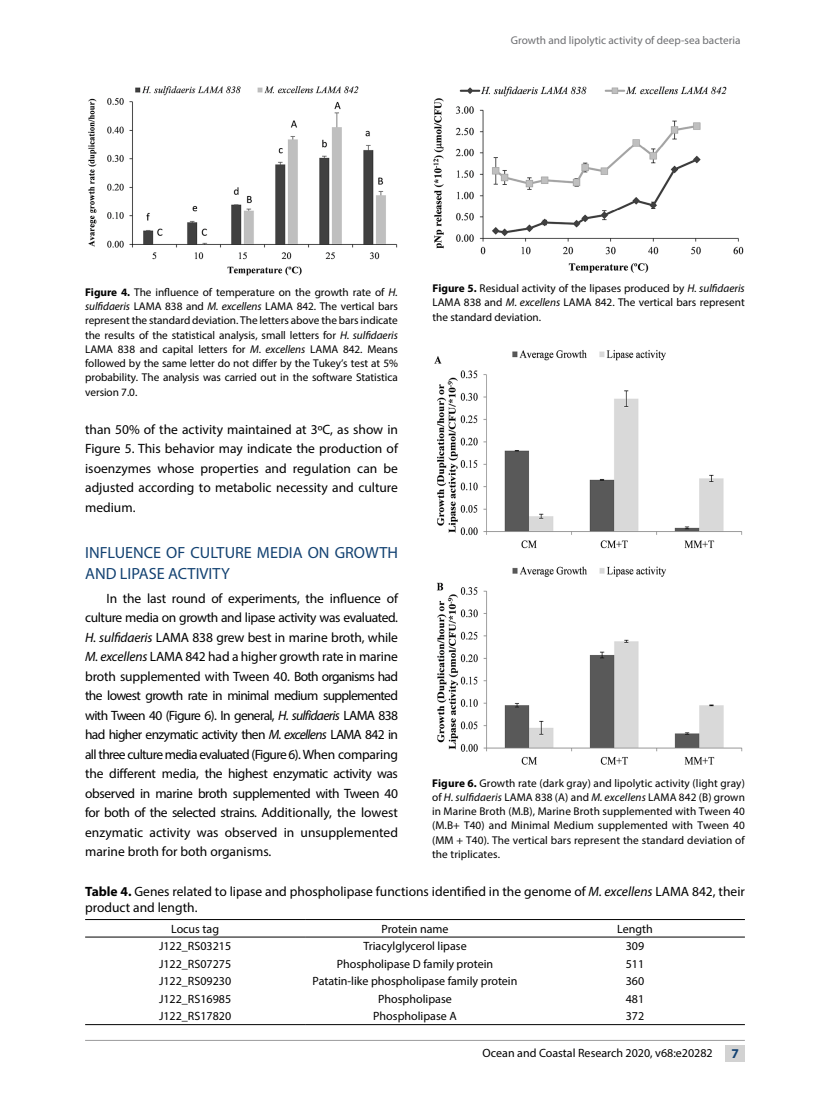
<style>
.page{position:relative;width:830px;height:1106px;background:#fff}
.page>*{position:absolute;margin:0;border:0;box-sizing:border-box;transform-origin:0 0}
.t1{font:16.2px/21px "Myriad Pro";color:#134272}
.t2{font:13.5px/19.5px "Myriad Pro";color:#000;text-align:justify}
.t3{font:700 13.5px "Myriad Pro";color:#134272}
.t4{font:12px "Myriad Pro";color:#000}
.t5{font:11.25px/14.2px "Myriad Pro";color:#000;text-align:justify}
.t6{font:11.25px "Myriad Pro";color:#6d6e71}
.s1{font-weight:700}
.s2{font-style:italic}
</style>
<div class="page">
<hr style="left:85px;top:1040px;width:659px;height:1px;background:#9a9a9b">
<div style="left:725px;top:1045px;width:19px;height:16px;background:#d2d2d2"></div>
<img style="left:88px;top:86px;width:310px;height:190px">
<img style="left:433px;top:86px;width:311px;height:187px">
<hr style="left:85px;top:919px;width:220px;height:1px;background:#000">
<hr style="left:305px;top:919px;width:219px;height:1px;background:#000">
<hr style="left:524px;top:919px;width:220px;height:1px;background:#000">
<hr style="left:85px;top:936px;width:220px;height:1px;background:#000">
<hr style="left:305px;top:936px;width:219px;height:1px;background:#000">
<hr style="left:524px;top:936px;width:220px;height:1px;background:#000">
<hr style="left:85px;top:1024px;width:220px;height:1px;background:#000">
<hr style="left:305px;top:1024px;width:219px;height:1px;background:#000">
<hr style="left:524px;top:1024px;width:220px;height:1px;background:#000">
<img style="left:434px;top:350px;width:309px;height:415px">
<p class="t6" style="left:510px;top:33px;width:231px">Growth and lipolytic activity of deep-sea bacteria</p>
<p class="t5" style="left:85px;top:285px;width:314px"><span class="s1">Figure 4.</span> The influence of temperature on the growth rate of <span class="s2">H. sulfidaeris</span> LAMA 838 and <span class="s2">M. excellens</span> LAMA 842. The vertical bars represent the standard deviation. The letters above the bars indicate the results of the statistical analysis, small letters for <span class="s2">H. sulfidaeris </span>LAMA 838 and capital letters for <span class="s2">M. excellens</span> LAMA 842. Means followed by the same letter do not differ by the Tukey’s test at 5% probability. The analysis was carried out in the software Statistica version 7.0.</p>
<p class="t5" style="left:432px;top:281px;width:314px"><span class="s1">Figure 5.</span> Residual activity of the lipases produced by <span class="s2">H. sulfidaeris </span>LAMA 838 and <span class="s2">M. excellens</span> LAMA 842. The vertical bars represent the standard deviation.</p>
<p class="t2" style="left:85px;top:419px;width:314px">than 50% of the activity maintained at 3ºC, as show in Figure 5. This behavior may indicate the production of isoenzymes whose properties and regulation can be adjusted according to metabolic necessity and culture medium.</p>
<p class="t1" style="left:85px;top:542px;width:314px">INFLUENCE OF CULTURE MEDIA ON GROWTH<br>AND LIPASE ACTIVITY</p>
<p class="t2" style="left:85px;top:588px;width:314px;text-indent:21px">In the last round of experiments, the influence of culture media on growth and lipase activity was evaluated.<br><span class="s2">H. sulfidaeris</span> LAMA 838 grew best in marine broth, while <span class="s2">M. excellens</span> LAMA 842 had a higher growth rate in marine broth supplemented with Tween 40. Both organisms had the lowest growth rate in minimal medium supplemented with Tween 40 (Figure 6). In general, <span class="s2">H. sulfidaeris</span> LAMA 838 had higher enzymatic activity then <span class="s2">M. excellens</span> LAMA 842 in all three culture media evaluated (Figure 6). When comparing the different media, the highest enzymatic activity was observed in marine broth supplemented with Tween 40 for both of the selected strains. Additionally, the lowest enzymatic activity was observed in unsupplemented marine broth for both organisms.</p>
<p class="t5" style="left:432px;top:775px;width:314px"><span class="s1">Figure 6.</span> Growth rate (dark gray) and lipolytic activity (light gray) of <span class="s2">H. sulfidaeris</span> LAMA 838 (A) and <span class="s2">M. excellens</span> LAMA 842 (B) grown in Marine Broth (M.B), Marine Broth supplemented with Tween 40 (M.B+ T40) and Minimal Medium supplemented with Tween 40 (MM + T40). The vertical bars represent the standard deviation of the triplicates.</p>
<p class="t2" style="left:85px;top:883px;width:661px;line-height:16.5px"><span class="s1">Table 4.</span> Genes related to lipase and phospholipase functions identified in the genome of <span class="s2">M. excellens</span> LAMA 842, their product and length.</p>
<p class="t4" style="left:171px;top:921px;width:49px">Locus tag</p>
<p class="t4" style="left:381px;top:921px;width:68px">Protein name</p>
<p class="t4" style="left:617px;top:921px;width:37px">Length</p>
<p class="t4" style="left:159px;top:938px;width:74px">J122_RS03215</p>
<p class="t4" style="left:363px;top:938px;width:105px">Triacylglycerol lipase</p>
<p class="t4" style="left:625px;top:938px;width:20px">309</p>
<p class="t4" style="left:159px;top:956px;width:74px">J122_RS07275</p>
<p class="t4" style="left:336px;top:956px;width:158px">Phospholipase D family protein</p>
<p class="t4" style="left:625px;top:956px;width:20px">511</p>
<p class="t4" style="left:159px;top:974px;width:74px">J122_RS09230</p>
<p class="t4" style="left:312px;top:974px;width:206px">Patatin-like phospholipase family protein</p>
<p class="t4" style="left:625px;top:974px;width:20px">360</p>
<p class="t4" style="left:159px;top:991px;width:74px">J122_RS16985</p>
<p class="t4" style="left:378px;top:991px;width:75px">Phospholipase</p>
<p class="t4" style="left:625px;top:991px;width:20px">481</p>
<p class="t4" style="left:159px;top:1009px;width:74px">J122_RS17820</p>
<p class="t4" style="left:373px;top:1009px;width:85px">Phospholipase A</p>
<p class="t4" style="left:625px;top:1009px;width:20px">372</p>
<p class="t4" style="left:482px;top:1045px;width:231px">Ocean and Coastal Research 2020, v68:e20282</p>
<p class="t3" style="left:731px;top:1044px;width:9px">7</p>
</div>
